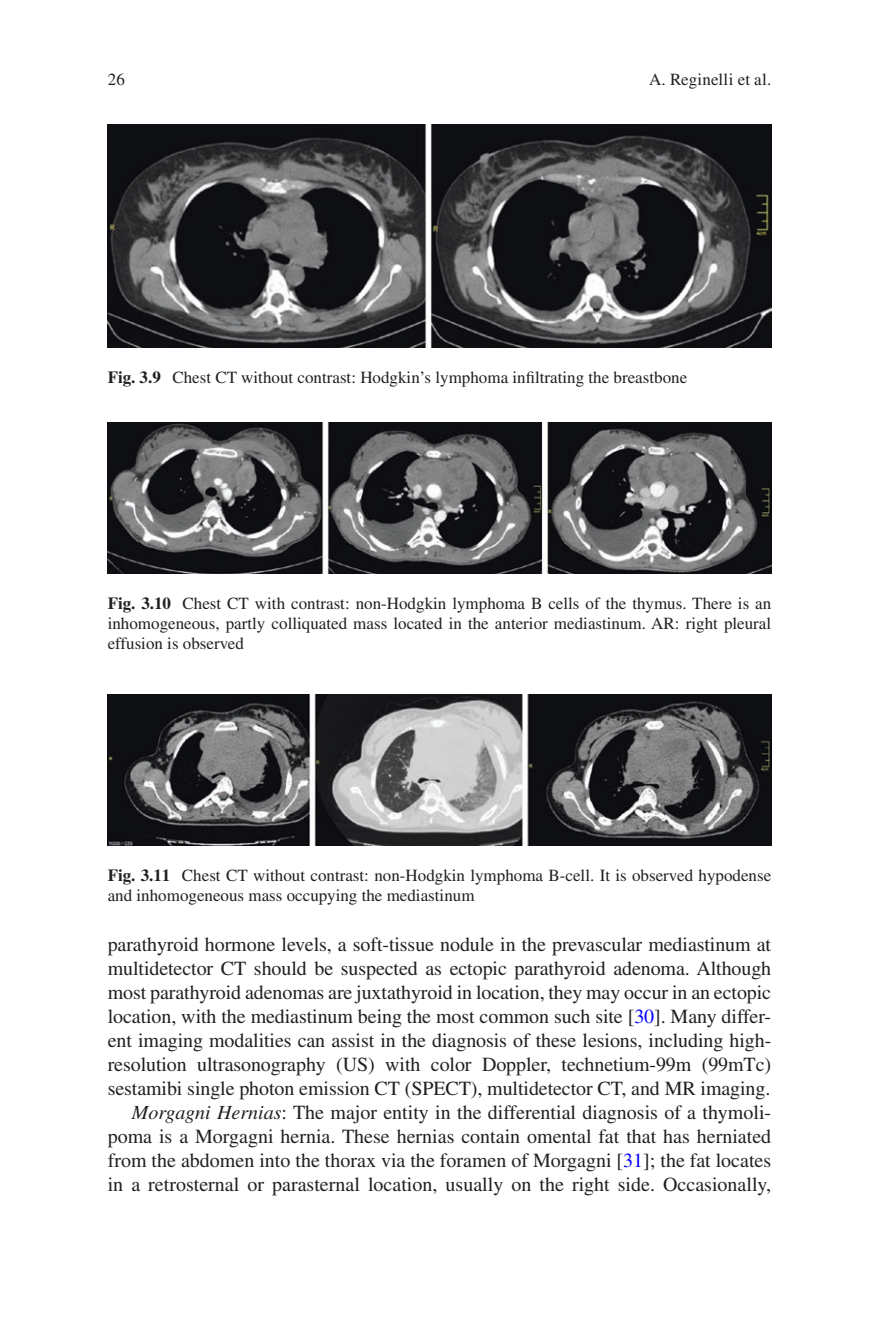
<style>
.page{position:relative;width:879px;height:1333px;background:#fff}
.page>*{position:absolute;margin:0;border:0;box-sizing:border-box;transform-origin:0 0}
.t1{font:20px/24px "Mpqpcn Times LT Std";letter-spacing:-.005em;color:#231f20;text-align:right}
.t2{font:17px/20px "Mpqpcn Times LT Std";color:#231f20;text-align:justify}
.t3{font:17px "Pbhsqp Times LT Std";letter-spacing:.01em;color:#231f20}
.s1{font-family:"Kwwbrn Times LT Std";font-weight:700}
.s2{color:#0000fa}
.s3{font-family:"Wfcjrj Times LT Std";font-style:italic}
</style>
<div class="page">
<img style="left:108px;top:423px;width:663px;height:150px">
<img style="left:108px;top:695px;width:663px;height:150px">
<img style="left:108px;top:124px;width:663px;height:223px">
<p class="t2" style="left:108px;top:69px;width:19px">26</p>
<p class="t3" style="left:649px;top:70px;width:124px">A. Reginelli et al.</p>
<p class="t2" style="left:108px;top:367px;width:581px"><span class="s1">Fig. 3.9</span> Chest CT without contrast: Hodgkin’s lymphoma infiltrating the breastbone</p>
<p class="t2" style="left:108px;top:593px;width:665px"><span class="s1">Fig. 3.10</span> Chest CT with contrast: non-Hodgkin lymphoma B cells of the thymus. There is an inhomogeneous, partly colliquated mass located in the anterior mediastinum. AR: right pleural effusion is observed</p>
<p class="t2" style="left:108px;top:865px;width:665px"><span class="s1">Fig. 3.11</span> Chest CT without contrast: non-Hodgkin lymphoma B-cell. It is observed hypodense and inhomogeneous mass occupying the mediastinum</p>
<p class="t1" style="left:108px;top:931px;width:665px">parathyroid hormone levels, a soft-tissue nodule in the prevascular mediastinum at multidetector CT should be suspected as ectopic parathyroid adenoma. Although most parathyroid adenomas are juxtathyroid in location, they may occur in an ectopic location, with the mediastinum being the most common such site [<span class="s2">30</span>]. Many differ&shy;ent imaging modalities can assist in the diagnosis of these lesions, including high&shy;resolution ultrasonography (US) with color Doppler, technetium-99m (99mTc) sestamibi single photon emission CT (SPECT), multidetector CT, and MR imaging.<br><span class="s3">Morgagni Hernias</span>: The major entity in the differential diagnosis of a thymoli&shy;poma is a Morgagni hernia. These hernias contain omental fat that has herniated from the abdomen into the thorax via the foramen of Morgagni [<span class="s2">31</span>]; the fat locates in a retrosternal or parasternal location, usually on the right side. Occasionally,</p>
</div>
